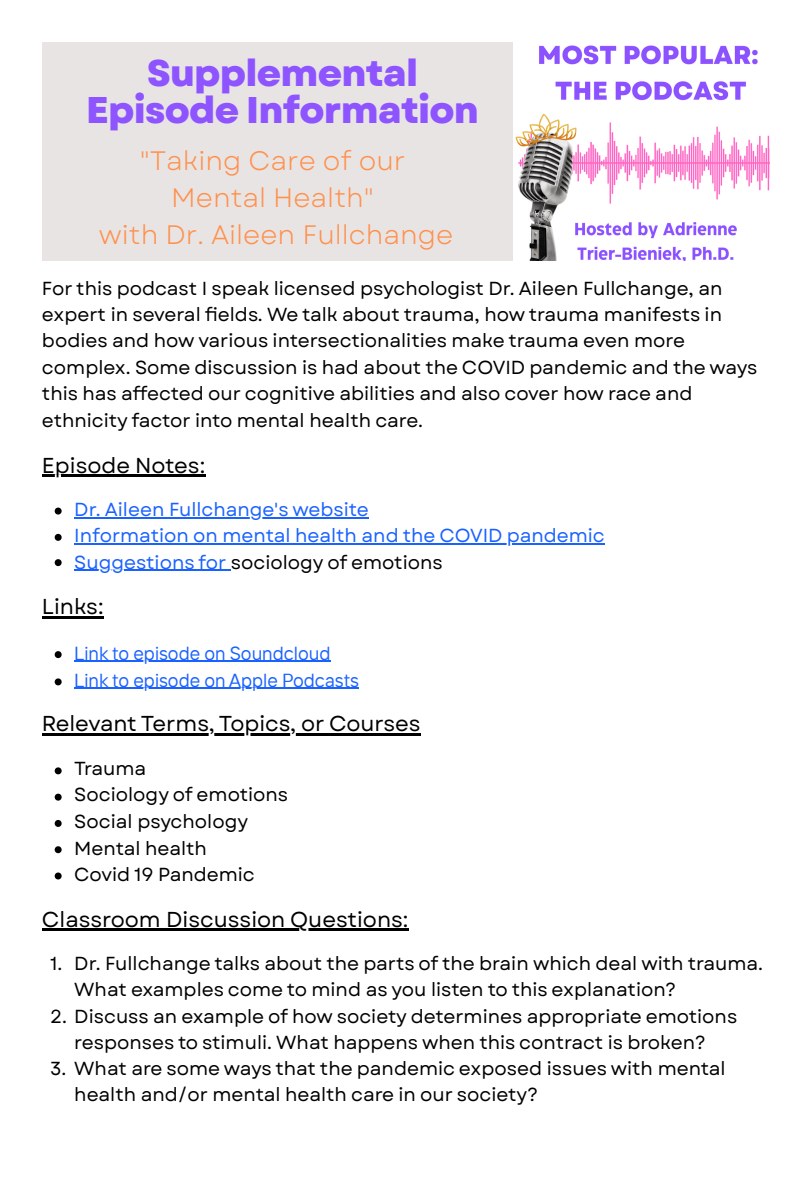
<style>
.page{position:relative;width:810px;height:1181px;background:#fff}
.page>*{position:absolute;margin:0;border:0;box-sizing:border-box;transform-origin:0 0}
.t1{font:800 37.2px/37px "Garet";letter-spacing:-.02em;color:#8e54ff;text-align:center}
.t2{font:26.7px "Garet";color:#ff914d}
.t3{font:21.6px "Garet";color:#000}
.t4{font:18.9px/26.4px "Garet";color:#000}
.t5{font:18.9px "Garet";color:#1a62ff}
.t6{font:18.9px "TT Interphases";color:#1a62ff}
.s1{color:#1a62ff}
</style>
<div class="page">
<hr style="left:42px;top:474px;width:163px;height:2px;background:#000">
<hr style="left:42px;top:616px;width:62px;height:2px;background:#000">
<hr style="left:42px;top:733px;width:379px;height:2px;background:#000">
<hr style="left:42px;top:928px;width:366px;height:2px;background:#000">
<div style="left:42px;top:42px;width:727px;height:218px;background:#e8e4e4"></div>
<img style="left:514px;top:42px;width:256px;height:218px">
<hr style="left:74px;top:517px;width:295px;height:1px;background:#1a62ff">
<svg style="left:55px;top:507px;width:7px;height:7px"></svg>
<hr style="left:74px;top:543px;width:531px;height:1px;background:#1a62ff">
<svg style="left:55px;top:534px;width:7px;height:7px"></svg>
<hr style="left:74px;top:569px;width:157px;height:1px;background:#1a62ff">
<svg style="left:55px;top:559px;width:7px;height:7px"></svg>
<hr style="left:74px;top:660px;width:257px;height:1px;background:#1a62ff">
<svg style="left:55px;top:651px;width:7px;height:7px"></svg>
<hr style="left:74px;top:688px;width:285px;height:1px;background:#1a62ff">
<svg style="left:55px;top:678px;width:7px;height:7px"></svg>
<svg style="left:55px;top:767px;width:7px;height:7px"></svg>
<svg style="left:55px;top:793px;width:7px;height:7px"></svg>
<svg style="left:55px;top:820px;width:7px;height:7px"></svg>
<svg style="left:55px;top:846px;width:7px;height:7px"></svg>
<svg style="left:55px;top:872px;width:7px;height:7px"></svg>
<p class="t1" style="left:86px;top:54px;width:394px">Supplemental<br>Episode Information</p>
<p class="t2" style="left:140px;top:142px;width:267px">"Taking Care of our</p>
<p class="t2" style="left:171px;top:179px;width:204px">Mental Health"</p>
<p class="t2" style="left:99px;top:216px;width:356px">with Dr. Aileen Fullchange</p>
<p class="t4" style="left:42px;top:275px;width:717px">For this podcast I speak licensed psychologist Dr. Aileen Fullchange, an expert in several fields. We talk about trauma, how trauma manifests in bodies and how various intersectionalities make trauma even more complex. Some discussion is had about the COVID pandemic and the ways this has affected our cognitive abilities and also cover how race and ethnicity factor into mental health care.</p>
<p class="t3" style="left:42px;top:449px;width:165px">Episode Notes:</p>
<p class="t5" style="left:74px;top:496px;width:296px">Dr. Aileen Fullchange's website</p>
<p class="t5" style="left:74px;top:522px;width:532px">Information on mental health and the COVID pandemic</p>
<p class="t4" style="left:74px;top:549px;width:370px"><span class="s1">Suggestions for</span> sociology of emotions</p>
<p class="t3" style="left:42px;top:591px;width:63px">Links:</p>
<p class="t6" style="left:74px;top:640px;width:258px">Link to episode on Soundcloud</p>
<p class="t6" style="left:74px;top:668px;width:286px">Link to episode on Apple Podcasts</p>
<p class="t3" style="left:42px;top:708px;width:380px">Relevant Terms, Topics, or Courses</p>
<p class="t4" style="left:74px;top:755px;width:73px">Trauma</p>
<p class="t4" style="left:74px;top:781px;width:215px">Sociology of emotions</p>
<p class="t4" style="left:74px;top:808px;width:175px">Social psychology</p>
<p class="t4" style="left:74px;top:835px;width:134px">Mental health</p>
<p class="t4" style="left:74px;top:861px;width:182px">Covid 19 Pandemic</p>
<p class="t3" style="left:42px;top:903px;width:368px">Classroom Discussion Questions:</p>
<p class="t4" style="left:74px;top:950px;width:690px">Dr. Fullchange talks about the parts of the brain which deal with trauma.<br>What examples come to mind as you listen to this explanation?</p>
<p class="t4" style="left:50px;top:950px;width:14px">1.</p>
<p class="t4" style="left:50px;top:1002px;width:689px;text-align:center">2. Discuss an example of how society determines appropriate emotions responses to stimuli. What happens when this contract is broken?</p>
<p class="t4" style="left:74px;top:1055px;width:653px;text-indent:-24px">3. What are some ways that the pandemic exposed issues with mental health and/or mental health care in our society?</p>
</div>
